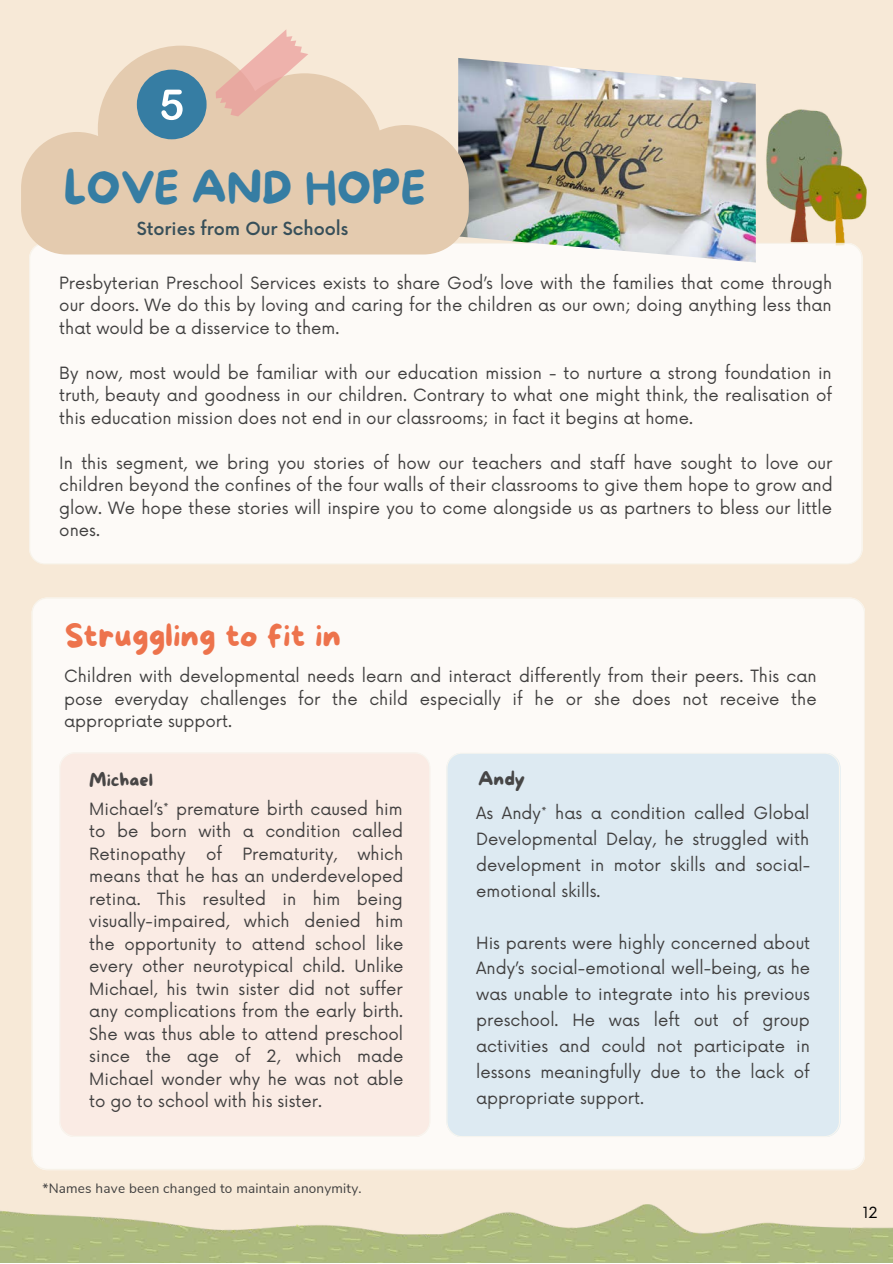
<style>
.page{position:relative;width:893px;height:1264px;background:#fff}
.page>*{position:absolute;margin:0;border:0;box-sizing:border-box;transform-origin:0 0}
.t1{font:43.95px "More Sugar";color:#367da3}
.t2{font:33px "More Sugar";color:#ed6d45}
.t3{font:19.05px "More Sugar";color:#403f3f}
.t4{font:18px "More Sugar";color:#403f3f}
.t5{font:500 17.55px "Now";color:#374f59}
.t6{font:16.5px/22.5px "Now";color:#403f3f;text-align:justify}
.t7{font:15px "Now";color:#000}
.t8{font:13.5px "Nunito Sans";letter-spacing:.015em;color:#403f3f}
</style>
<div class="page">
<div style="left:0;top:0;width:892px;height:1262px;background:#f7e9d7"></div>
<img style="left:755px;top:101px;width:112px;height:155px">
<div style="left:32px;top:597px;width:833px;height:572px;background:#fdfaf7"></div>
<div style="left:29px;top:243px;width:833px;height:321px;background:#fdfaf7"></div>
<img style="left:0;top:1204px;width:892px;height:58px">
<div style="left:59px;top:752px;width:371px;height:384px;background:#faebe4"></div>
<div style="left:446px;top:752px;width:394px;height:385px;background:#ddeaf2"></div>
<img style="left:458px;top:58px;width:297px;height:204px">
<svg style="left:21px;top:46px;width:448px;height:208px;fill:#e4cbaf"></svg>
<svg style="left:216px;top:29px;width:92px;height:87px"></svg>
<div style="left:137px;top:70px;width:69px;height:69px;background:#367da3;border-radius:50%"></div>
<svg style="left:161px;top:90px;width:22px;height:30px"></svg>
<h1 class="t1" style="left:64px;top:164px;width:363px">LOVE AND HOPE</h1>
<p class="t5" style="left:137px;top:219px;width:213px">Stories from Our Schools</p>
<p class="t6" style="left:59px;top:272px;width:774px">Presbyterian Preschool Services exists to share God’s love with the families that come through our doors. We do this by loving and caring for the children as our own; doing anything less than that would be a disservice to them.</p>
<p class="t6" style="left:59px;top:362px;width:774px">By now, most would be familiar with our education mission - to nurture a strong foundation in truth, beauty and goodness in our children. Contrary to what one might think, the realisation of this education mission does not end in our classrooms; in fact it begins at home.</p>
<p class="t6" style="left:59px;top:452px;width:775px">In this segment, we bring you stories of how our teachers and staff have sought to love our children beyond the confines of the four walls of their classrooms to give them hope to grow and glow. We hope these stories will inspire you to come alongside us as partners to bless our little ones.</p>
<h2 class="t2" style="left:64px;top:617px;width:278px">Struggling to fit in</h2>
<p class="t6" style="left:64px;top:666px;width:754px">Children with developmental needs learn and interact differently from their peers. This can pose everyday challenges for the child especially if he or she does not receive the appropriate support.</p>
<p class="t3" style="left:478px;top:768px;width:48px">Andy</p>
<p class="t6" style="left:476px;top:801px;width:335px;line-height:25.8px">As Andy* has a condition called Global Developmental Delay, he struggled with development in motor skills and social&shy;emotional skills.</p>
<p class="t6" style="left:476px;top:930px;width:335px;line-height:25.8px">His parents were highly concerned about Andy’s social-emotional well-being, as he was unable to integrate into his previous preschool. He was left out of group activities and could not participate in lessons meaningfully due to the lack of appropriate support.</p>
<p class="t4" style="left:89px;top:771px;width:65px">Michael</p>
<p class="t6" style="left:89px;top:798px;width:316px">Michael’s* premature birth caused him to be born with a condition called Retinopathy of Prematurity, which means that he has an underdeveloped retina. This resulted in him being visually-impaired, which denied him the opportunity to attend school like every other neurotypical child. Unlike Michael, his twin sister did not suffer any complications from the early birth.<br>She was thus able to attend preschool since the age of 2, which made Michael wonder why he was not able to go to school with his sister.</p>
<p class="t8" style="left:42px;top:1179px;width:320px">*Names have been changed to maintain anonymity.</p>
<p class="t7" style="left:862px;top:1203px;width:16px">12</p>
</div>
